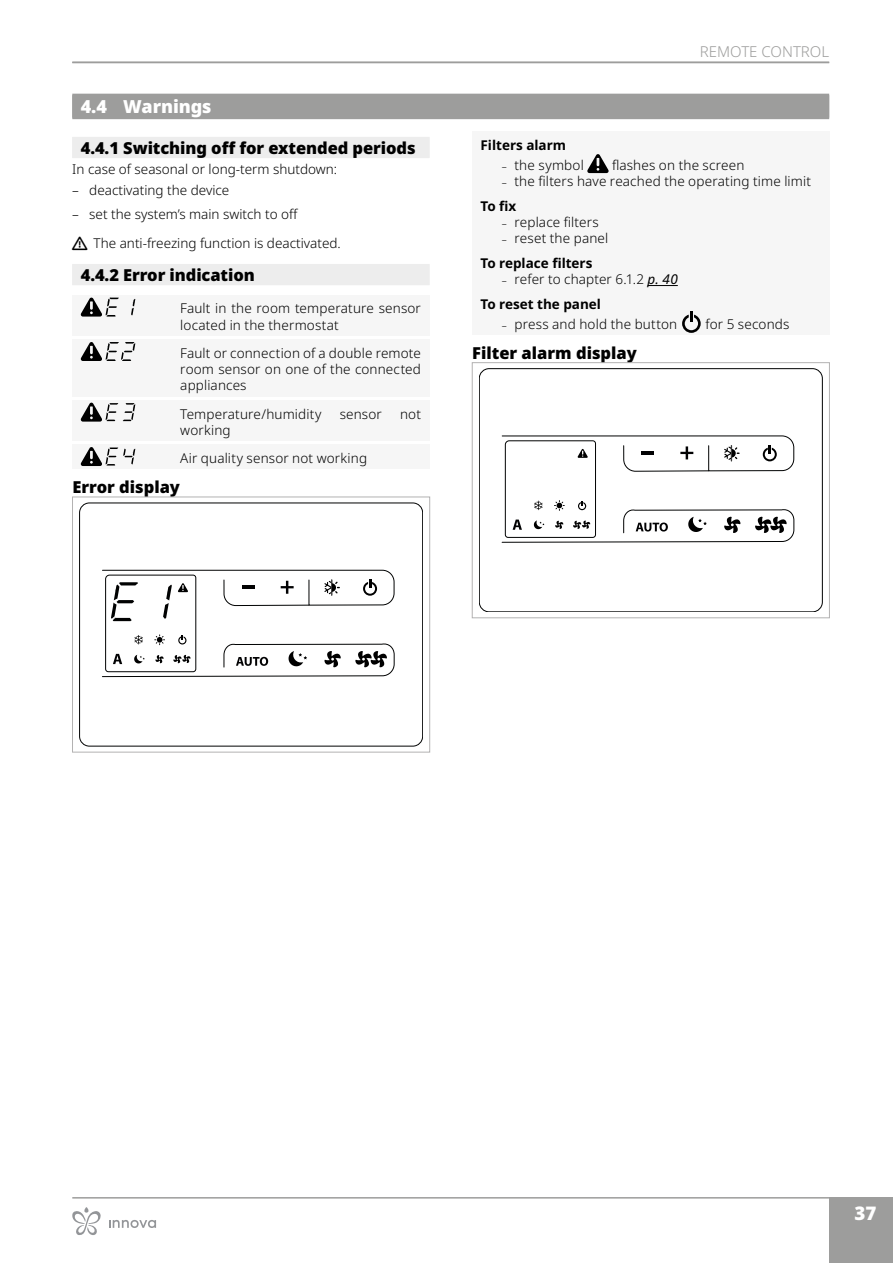
<style>
.page{position:relative;width:893px;height:1263px;background:#fff}
.page>*{position:absolute;margin:0;border:0;box-sizing:border-box;transform-origin:0 0}
.t1{font:900 18.75px "Noto Sans";color:#fff}
.t2{font:900 18px "Noto Sans";letter-spacing:-.005em;color:#fff}
.t3{font:900 16.5px "Noto Sans";letter-spacing:-.005em;color:#000}
.t4{font:300 15px "Noto Sans";color:#9d9d9c}
.t5{font:300 13.5px/16.2px "Noto Sans";letter-spacing:.01em;color:#000}
.t6{font:700 13.5px/24.8px "Noto Sans";color:#000}
.s1{font-size:10.2px}
.s2{font-weight:700}
.s3{font-weight:300;font-size:10.2px}
.s4{font-weight:300}
.s5{font-weight:400;font-style:italic}
</style>
<div class="page">
<hr style="left:72px;top:1197px;width:757px;height:1px;background:#9d9d9c">
<div style="left:829px;top:1197px;width:64px;height:66px;background:#9d9d9c"></div>
<hr style="left:72px;top:62px;width:757px;height:1px;background:#9d9d9c">
<div style="left:72px;top:95px;width:757px;height:24px;background:#9d9d9c"></div>
<div style="left:72px;top:94px;width:757px;height:24px;background:#9d9d9c"></div>
<div style="left:72px;top:137px;width:357px;height:21px;background:#ededed"></div>
<div style="left:72px;top:264px;width:357px;height:21px;background:#ededed"></div>
<div style="left:72px;top:295px;width:357px;height:41px;background:#f6f6f6"></div>
<div style="left:72px;top:339px;width:357px;height:57px;background:#f6f6f6"></div>
<div style="left:72px;top:400px;width:357px;height:41px;background:#f6f6f6"></div>
<div style="left:72px;top:444px;width:357px;height:25px;background:#f6f6f6"></div>
<svg style="left:81px;top:298px;width:54px;height:19px"></svg>
<svg style="left:81px;top:342px;width:54px;height:19px"></svg>
<svg style="left:81px;top:403px;width:54px;height:19px"></svg>
<svg style="left:81px;top:447px;width:54px;height:19px"></svg>
<div style="left:79px;top:503px;width:344px;height:243px;border:1px solid #010202;border-radius:10px"></div>
<svg style="left:102px;top:570px;width:292px;height:107px"></svg>
<div style="left:72px;top:497px;width:358px;height:255px;border:1px solid #b3b2b2"></div>
<div style="left:472px;top:132px;width:357px;height:24px;background:#f6f6f6"></div>
<div style="left:472px;top:151px;width:357px;height:25px;background:#f6f6f6"></div>
<div style="left:472px;top:167px;width:357px;height:25px;background:#f6f6f6"></div>
<div style="left:472px;top:192px;width:357px;height:25px;background:#f6f6f6"></div>
<div style="left:472px;top:208px;width:357px;height:25px;background:#f6f6f6"></div>
<div style="left:472px;top:225px;width:357px;height:24px;background:#f6f6f6"></div>
<div style="left:472px;top:249px;width:357px;height:25px;background:#f6f6f6"></div>
<div style="left:472px;top:265px;width:357px;height:25px;background:#f6f6f6"></div>
<hr style="left:648px;top:285px;width:30px;height:1px;background:#000">
<div style="left:472px;top:290px;width:357px;height:25px;background:#f6f6f6"></div>
<div style="left:472px;top:310px;width:357px;height:25px;background:#f6f6f6"></div>
<svg style="left:587px;top:154px;width:22px;height:19px"></svg>
<svg style="left:682px;top:312px;width:19px;height:21px"></svg>
<div style="left:479px;top:369px;width:343px;height:243px;border:1px solid #010202;border-radius:10px"></div>
<svg style="left:502px;top:436px;width:292px;height:106px"></svg>
<div style="left:472px;top:362px;width:358px;height:256px;border:1px solid #b3b2b2"></div>
<svg style="left:109px;top:1220px;width:47px;height:8px"></svg>
<svg style="left:72px;top:1207px;width:29px;height:28px"></svg>
<h2 class="t2" style="left:81px;top:93px;width:132px">4.4 Warnings</h2>
<p class="t3" style="left:81px;top:135px;width:336px">4.4.1 Switching off for extended periods</p>
<p class="t5" style="left:72px;top:162px;width:266px">In case of seasonal or long-term shutdown:</p>
<p class="t5" style="left:72px;top:182px;width:159px">– deactivating the device</p>
<p class="t5" style="left:94px;top:200px;width:249px;line-height:29px;text-indent:-21px">– set the system’s main switch to off<br>The anti-freezing function is deactivated.</p>
<p class="t3" style="left:81px;top:262px;width:176px">4.4.2 Error indication</p>
<p class="t5" style="left:180px;top:301px;width:242px">Fault in the room temperature sensor located in the thermostat</p>
<p class="t5" style="left:180px;top:345px;width:242px;text-align:justify">Fault or connection of a double remote room sensor on one of the connected appliances</p>
<p class="t5" style="left:180px;top:406px;width:143px">Temperature/humidity</p>
<p class="t5" style="left:340px;top:406px;width:44px">sensor</p>
<p class="t5" style="left:400px;top:406px;width:22px">not</p>
<p class="t5" style="left:180px;top:416px;width:188px;line-height:28.2px">working<br>Air quality sensor not working</p>
<p class="t3" style="left:73px;top:475px;width:109px">Error display</p>
<p class="t4" style="left:700px;top:41px;width:127px">Rem ote control</p>
<p class="t6" style="left:480px;top:133px;width:87px">Filters alarm</p>
<p class="t5" style="left:502px;top:157px;width:84px"><span class="s1">–</span> the symbol</p>
<p class="t5" style="left:612px;top:157px;width:134px">flashes on the screen</p>
<p class="t5" style="left:480px;top:169px;width:332px;line-height:24.8px;text-indent:21px"><span class="s1">–</span> the filters have reached the operating time limit<br><span class="s2">To fix</span></p>
<p class="t5" style="left:502px;top:214px;width:99px"><span class="s1">–</span> replace filters</p>
<p class="t6" style="left:480px;top:226px;width:129px;text-indent:21px"><span class="s3">–</span> <span class="s4">reset the panel<br></span>To replace filters</p>
<p class="t5" style="left:480px;top:267px;width:199px;line-height:24.8px;text-indent:21px"><span class="s1">–</span> refer to chapter 6.1.2 <span class="s5">p. 40<br></span><span class="s2">To reset the panel</span></p>
<p class="t5" style="left:502px;top:316px;width:177px"><span class="s1">–</span> press and hold the button</p>
<p class="t5" style="left:705px;top:316px;width:85px">for 5 seconds</p>
<p class="t3" style="left:472px;top:340px;width:166px">Filter alarm display</p>
<h1 class="t1" style="left:854px;top:1199px;width:23px">37</h1>
</div>
